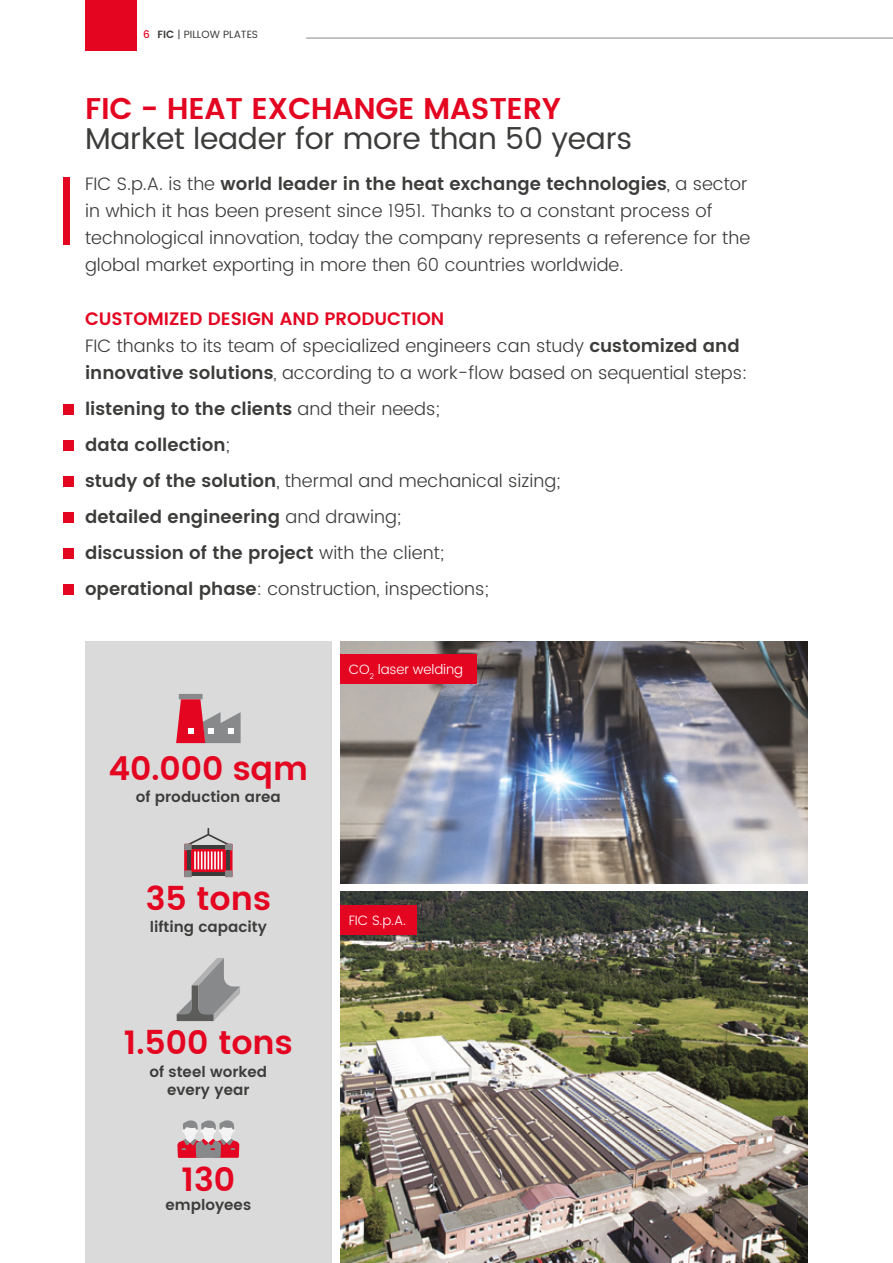
<style>
.page{position:relative;width:893px;height:1263px;background:#fff}
.page>*{position:absolute;margin:0;border:0;box-sizing:border-box;transform-origin:0 0}
.t1{font:600 33px "Poppins";color:#e40521}
.t2{font:30px "Poppins";letter-spacing:-.01em;color:#3c3c3b}
.t3{font:600 30px "Poppins";letter-spacing:-.01em;color:#e40521}
.t4{font:300 18px/27px "Poppins";color:#3c3c3b}
.t5{font:600 18px/36px "Poppins";color:#3c3c3b}
.t6{font:600 15px/18px "Poppins";color:#3c3c3b;text-align:center}
.t7{font:300 13.5px "Poppins";letter-spacing:-.01em;color:#fff}
.t8{font:10.5px "Poppins";color:#3c3c3b}
.s1{font-weight:500;color:#e40521}
.s2{font-weight:600}
.s3{font-weight:600;color:#e40521}
.s4{font-weight:300}
</style>
<div class="page">
<div style="left:85px;top:0;width:51px;height:51px;background:#e40521"></div>
<hr style="left:306px;top:38px;width:587px;height:1px;background:#87898b">
<div style="left:64px;top:405px;width:10px;height:10px;background:#e40521"></div>
<div style="left:64px;top:441px;width:10px;height:10px;background:#e40521"></div>
<div style="left:64px;top:477px;width:10px;height:10px;background:#e40521"></div>
<div style="left:64px;top:513px;width:10px;height:10px;background:#e40521"></div>
<div style="left:64px;top:549px;width:10px;height:10px;background:#e40521"></div>
<div style="left:64px;top:585px;width:10px;height:10px;background:#e40521"></div>
<div style="left:64px;top:177px;width:6px;height:67px;background:#e40521"></div>
<img style="left:340px;top:641px;width:468px;height:242px">
<img style="left:340px;top:892px;width:468px;height:371px">
<div style="left:85px;top:641px;width:247px;height:622px;background:#dadada"></div>
<svg style="left:177px;top:1120px;width:62px;height:38px"></svg>
<svg style="left:184px;top:828px;width:49px;height:49px"></svg>
<svg style="left:176px;top:694px;width:65px;height:49px"></svg>
<svg style="left:177px;top:958px;width:63px;height:63px"></svg>
<div style="left:340px;top:654px;width:136px;height:30px;background:#e40521"></div>
<div style="left:340px;top:905px;width:77px;height:30px;background:#e40521"></div>
<p class="t8" style="left:143px;top:27px;width:116px"><span class="s1">6</span> <span class="s2">FIC</span> | PILLOW PLATES</p>
<h2 class="t3" style="left:85px;top:86px;width:478px">FIC - HEAT EXCHANGE MASTERY</h2>
<h2 class="t2" style="left:85px;top:117px;width:549px">Market leader for more than 50 years</h2>
<p class="t4" style="left:85px;top:171px;width:667px">FIC S.p.A. is the <span class="s2">world leader in the heat exchange technologies</span>, a sector in which it has been present since 1951. Thanks to a constant process of technological innovation, today the company represents a reference for the global market exporting in more then 60 countries worldwide.</p>
<p class="t4" style="left:85px;top:306px;width:664px"><span class="s3">CUSTOMIZED DESIGN AND PRODUCTION<br></span>FIC thanks to its team of specialized engineers can study <span class="s2">customized and innovative solutions</span>, according to a work-flow based on sequential steps:</p>
<p class="t5" style="left:85px;top:392px;width:477px">listening to the clients <span class="s4">and their needs;<br></span>data collection<span class="s4">;<br></span>study of the solution<span class="s4">, thermal and mechanical sizing; </span>detailed engineering <span class="s4">and drawing;<br></span>discussion of the project <span class="s4">with the client;<br></span>operational phase<span class="s4">: construction, inspections;</span></p>
<h1 class="t1" style="left:108px;top:743px;width:201px">40.000 sqm</h1>
<p class="t6" style="left:136px;top:788px;width:147px">of production area</p>
<h1 class="t1" style="left:146px;top:873px;width:127px">35 tons</h1>
<p class="t6" style="left:150px;top:918px;width:119px">lifting capacity</p>
<h1 class="t1" style="left:124px;top:1018px;width:170px">1.500 tons</h1>
<p class="t6" style="left:149px;top:1063px;width:119px">of steel worked every year</p>
<h1 class="t1" style="left:181px;top:1154px;width:55px">130</h1>
<p class="t6" style="left:166px;top:1196px;width:87px">employees</p>
<p class="t7" style="left:349px;top:660px;width:116px">CO<sub>2</sub> laser welding</p>
<p class="t7" style="left:349px;top:911px;width:59px">FIC S.p.A.</p>
</div>
